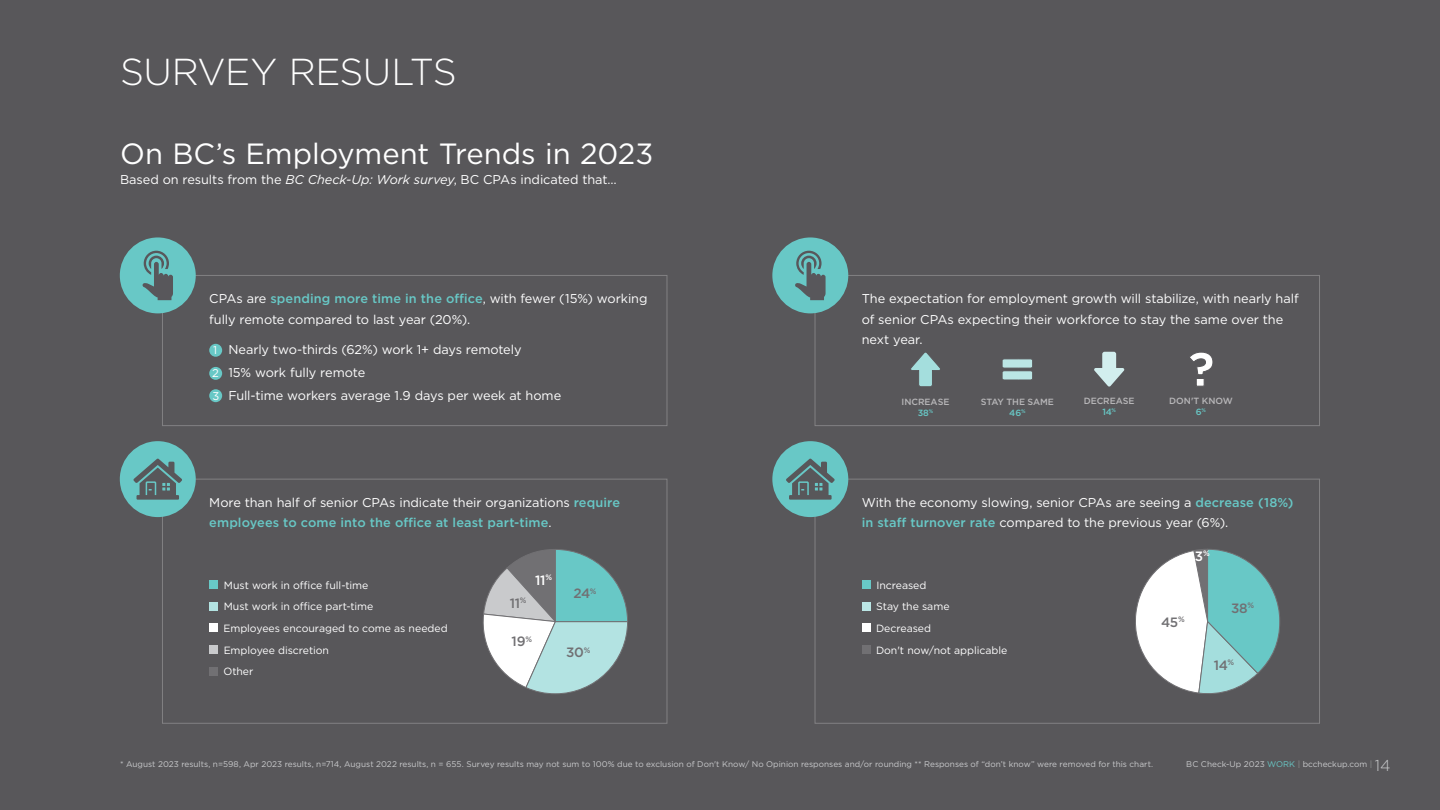
<style>
.page{position:relative;width:1440px;height:810px;background:#58575a}
.page>*{position:absolute;margin:0;border:0;box-sizing:border-box;transform-origin:0 0}
.t1{font:300 37.5px "Gotham";letter-spacing:-.015em;color:#fff}
.Sub_Head{font:29.25px "Gotham";letter-spacing:-.005em;color:#fff}
.Body{font:500 13.5px "Gotham";letter-spacing:-.015em;color:#717073}
.Body-2{font:500 13.5px "Gotham";color:#fff}
.Body-3{font:12.75px/20.2px "Gotham";letter-spacing:-.005em;color:#fff}
.Body-4{font:11.25px "Gotham";color:#fff}
.Body_Stats{font:10.5px "Gotham";letter-spacing:-.005em;color:#fff}
.Body-5{font:500 9px/10.8px "Gotham";letter-spacing:-.005em;color:#b8b7b9;text-align:center}
.Folio{font:8.25px "Gotham";color:#c9cacc}
.s1{font-style:italic}
.s2{font-weight:500;color:#68c8c6}
.s3{color:#68c8c6}
.s4{color:#949496}
.s5{font-weight:300;font-size:15.75px}
</style>
<div class="page">
<div style="left:162px;top:479px;width:505px;height:245px;border:1px solid #828183"></div>
<div style="left:815px;top:479px;width:505px;height:245px;border:1px solid #828183"></div>
<div style="left:815px;top:275px;width:505px;height:151px;border:1px solid #828183"></div>
<div style="left:162px;top:275px;width:505px;height:151px;border:1px solid #828183"></div>
<svg style="left:1135px;top:549px;width:145px;height:145px"></svg>
<svg style="left:483px;top:549px;width:145px;height:145px"></svg>
<div style="left:209px;top:667px;width:9px;height:9px;background:#717073"></div>
<div style="left:209px;top:580px;width:9px;height:9px;background:#68c8c6"></div>
<div style="left:209px;top:602px;width:9px;height:9px;background:#b3e3e2"></div>
<div style="left:209px;top:645px;width:9px;height:9px;background:#c9cacc"></div>
<div style="left:209px;top:623px;width:9px;height:9px;background:#fff"></div>
<div style="left:862px;top:580px;width:9px;height:9px;background:#68c8c6"></div>
<div style="left:862px;top:602px;width:9px;height:9px;background:#bbe6e5"></div>
<div style="left:862px;top:623px;width:9px;height:9px;background:#fff"></div>
<svg style="left:911px;top:352px;width:29px;height:35px"></svg>
<svg style="left:1002px;top:359px;width:31px;height:21px"></svg>
<svg style="left:1094px;top:352px;width:30px;height:35px"></svg>
<svg style="left:1190px;top:352px;width:23px;height:34px"></svg>
<div style="left:862px;top:645px;width:9px;height:9px;background:#717073"></div>
<div style="left:120px;top:441px;width:76px;height:76px;background:#68c8c6;border-radius:50%"></div>
<svg style="left:133px;top:459px;width:49px;height:41px"></svg>
<div style="left:772px;top:441px;width:76px;height:76px;background:#68c8c6;border-radius:50%"></div>
<svg style="left:786px;top:459px;width:49px;height:41px"></svg>
<div style="left:209px;top:344px;width:13px;height:13px;background:#68c8c6;border-radius:50%"></div>
<div style="left:209px;top:367px;width:13px;height:13px;background:#68c8c6;border-radius:50%"></div>
<div style="left:209px;top:389px;width:13px;height:13px;background:#68c8c6;border-radius:50%"></div>
<div style="left:772px;top:237px;width:76px;height:76px;background:#68c8c6;border-radius:50%"></div>
<svg style="left:795px;top:251px;width:31px;height:49px"></svg>
<div style="left:120px;top:237px;width:76px;height:76px;background:#68c8c6;border-radius:50%"></div>
<svg style="left:142px;top:251px;width:31px;height:49px"></svg>
<p class="t1" style="left:120px;top:48px;width:338px">SURVEY RESULTS</p>
<p class="Sub_Head" style="left:120px;top:135px;width:535px">On BC’s Employment Trends in 2023</p>
<p class="Body-3" style="left:120px;top:169px;width:498px">Based on results from the <span class="s1">BC Check-Up: Work survey</span>, BC CPAs indicated that…</p>
<p class="Body-3" style="left:209px;top:289px;width:440px">CPAs are <span class="s2">spending more time in the office</span>, with fewer (15%) working fully remote compared to last year (20%).</p>
<p class="Body-3" style="left:862px;top:289px;width:438px">The expectation for employment growth will stabilize, with nearly half of senior CPAs expecting their workforce to stay the same over the next year.</p>
<p class="Body-3" style="left:228px;top:339px;width:295px">Nearly two-thirds (62%) work 1+ days remotely</p>
<p class="Body-3" style="left:228px;top:362px;width:138px">15% work fully remote</p>
<p class="Body-3" style="left:228px;top:385px;width:334px">Full-time workers average 1.9 days per week at home</p>
<p class="Body-4" style="left:213px;top:343px;width:6px">1</p>
<p class="Body-4" style="left:212px;top:366px;width:8px">2</p>
<p class="Body-4" style="left:213px;top:389px;width:8px">3</p>
<p class="Body-5" style="left:902px;top:396px;width:49px">INCREASE<br><span class="s3">38</span><sup>%</sup></p>
<p class="Body-5" style="left:981px;top:396px;width:75px">STAY THE SAME<br><span class="s3">46</span><sup>%</sup></p>
<p class="Body-5" style="left:1084px;top:396px;width:52px">DECREASE<br><span class="s3">14</span><sup>%</sup></p>
<p class="Body-5" style="left:1169px;top:396px;width:65px">DON'T KNOW<br><span class="s3">6</span><sup>%</sup></p>
<p class="Body-3" style="left:209px;top:492px;width:413px">More than half of senior CPAs indicate their organizations <span class="s2">require employees to come into the office at least part-time</span>.</p>
<p class="Body-3" style="left:862px;top:492px;width:433px">With the economy slowing, senior CPAs are seeing a <span class="s2">decrease (18%) in staff turnover rate</span> compared to the previous year (6%).</p>
<p class="Body_Stats" style="left:224px;top:578px;width:146px">Must work in office full-time</p>
<p class="Body_Stats" style="left:224px;top:600px;width:151px">Must work in office part-time</p>
<p class="Body_Stats" style="left:224px;top:643px;width:107px">Employee discretion</p>
<p class="Body_Stats" style="left:223px;top:622px;width:226px">Employees encouraged to come as needed</p>
<p class="Body_Stats" style="left:223px;top:665px;width:31px">Other</p>
<p class="Body" style="left:510px;top:594px;width:18px">11<sup>%</sup></p>
<p class="Body-2" style="left:535px;top:571px;width:18px">11<sup>%</sup></p>
<p class="Body" style="left:512px;top:633px;width:22px">19<sup>%</sup></p>
<p class="Body" style="left:573px;top:585px;width:25px">24<sup>%</sup></p>
<p class="Body" style="left:566px;top:644px;width:26px">30<sup>%</sup></p>
<p class="Body_Stats" style="left:876px;top:578px;width:52px">Increased</p>
<p class="Body_Stats" style="left:876px;top:600px;width:75px">Stay the same</p>
<p class="Body_Stats" style="left:876px;top:622px;width:57px">Decreased</p>
<p class="Body_Stats" style="left:876px;top:643px;width:133px">Don't now/not applicable</p>
<p class="Body-2" style="left:1195px;top:547px;width:16px">3<sup>%</sup></p>
<p class="Body" style="left:1161px;top:613px;width:25px">45<sup>%</sup></p>
<p class="Body" style="left:1231px;top:599px;width:25px">38<sup>%</sup></p>
<p class="Body" style="left:1214px;top:656px;width:22px">14<sup>%</sup></p>
<p class="Folio" style="left:120px;top:759px;width:1035px">* August 2023 results, n=598, Apr 2023 results, n=714, August 2022 results, n = 655. Survey results may not sum to 100% due to exclusion of Don't Know/ No Opinion responses and/or rounding ** Responses of “don’t know” were removed for this chart.</p>
<p class="Folio" style="left:1186px;top:758px;width:206px">BC Check-Up 2023 <span class="s3">WORK</span> <span class="s4">|</span> bccheckup.com <span class="s4">|</span> <span class="s5">14</span></p>
</div>
